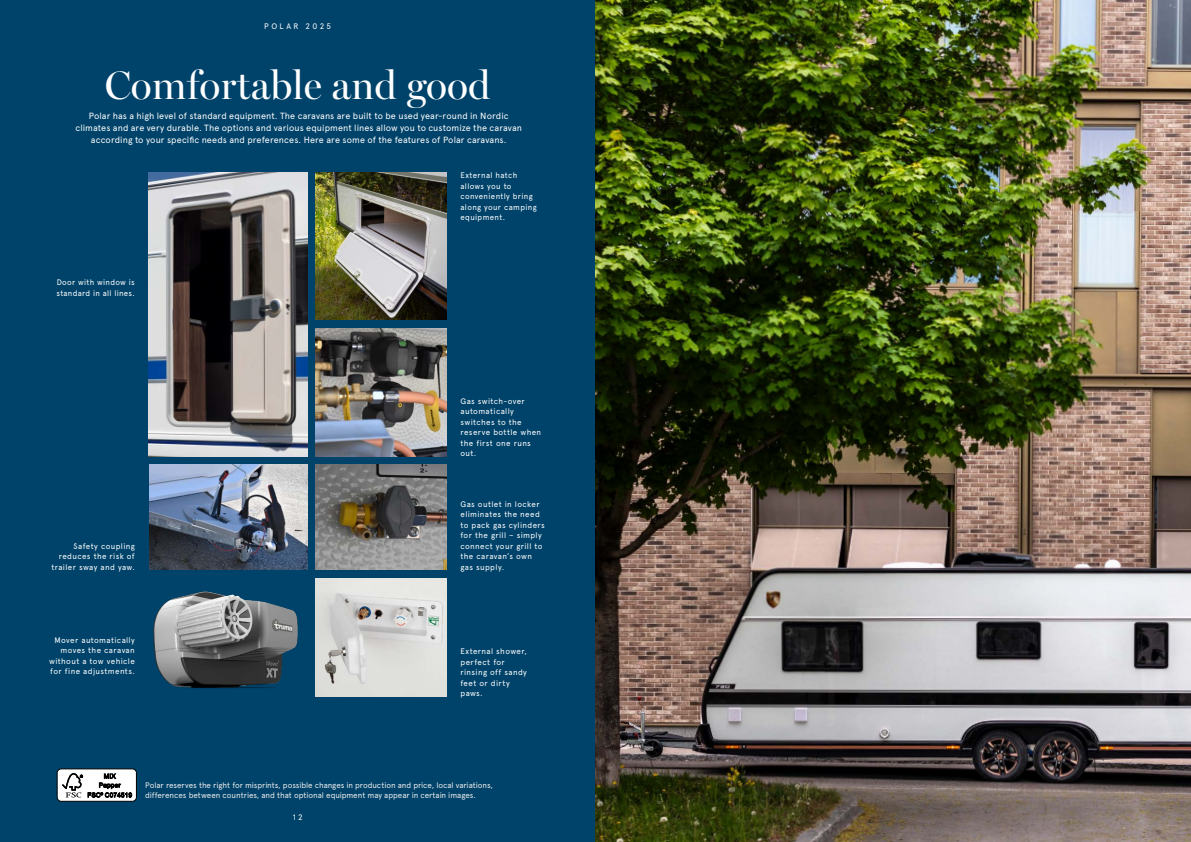
<style>
.page{position:relative;width:1191px;height:842px;background:#fff}
.page>*{position:absolute;margin:0;border:0;box-sizing:border-box;transform-origin:0 0}
.t1{font:40px "Miller Banner";color:#fff}
.Rubrik_stor_start_63_63{font:9px/12px "Apercu Pro";letter-spacing:.01em;color:#fff;text-align:center}
.Bildtext_Kepler_bröd__8_5_10_5{font:8px/10.5px "Apercu Pro";letter-spacing:.045em;color:#fff}
.tabell{font:8px "Apercu Pro";letter-spacing:-.01em;color:#ececec}
.Bildtext_Kepler_bröd__8_5_10_5-2{font:8px "Apercu Pro";letter-spacing:.29em;color:#fff}
</style>
<div class="page">
<div style="left:0;top:0;width:595px;height:842px;background:#00436a"></div>
<img style="left:153px;top:591px;width:145px;height:98px">
<img style="left:316px;top:578px;width:130px;height:118px">
<div style="left:57px;top:769px;width:79px;height:32px;background:#fff;border-radius:4px"></div>
<div style="left:57px;top:768px;width:80px;height:34px;border:1px solid #000;border-radius:4px"></div>
<svg style="left:62px;top:773px;width:70px;height:24px"></svg>
<img style="left:316px;top:328px;width:130px;height:128px">
<img style="left:316px;top:465px;width:130px;height:105px">
<img style="left:315px;top:173px;width:131px;height:147px">
<img style="left:149px;top:465px;width:158px;height:105px">
<img style="left:148px;top:173px;width:159px;height:283px">
<img style="left:595px;top:0;width:596px;height:842px">
<p class="Bildtext_Kepler_bröd__8_5_10_5-2" style="left:264px;top:20px;width:68px">POLAR 2025</p>
<p class="t1" style="left:105px;top:62px;width:387px">Comfortable and good</p>
<p class="Rubrik_stor_start_63_63" style="left:75px;top:109px;width:448px">Polar has a high level of standard equipment. The caravans are built to be used year-round in Nordic climates and are very durable. The options and various equipment lines allow you to customize the caravan according to your specific needs and preferences. Here are some of the features of Polar caravans.</p>
<p class="Bildtext_Kepler_bröd__8_5_10_5" style="left:56px;top:277px;width:80px">Door with window is standard in all lines.</p>
<p class="Bildtext_Kepler_bröd__8_5_10_5" style="left:51px;top:540px;width:85px;text-align:right">Safety coupling reduces the risk of trailer sway and yaw.</p>
<p class="Bildtext_Kepler_bröd__8_5_10_5" style="left:460px;top:170px;width:78px">External hatch allows you to conveniently bring along your camping equipment.</p>
<p class="Bildtext_Kepler_bröd__8_5_10_5" style="left:460px;top:395px;width:82px">Gas switch-over automatically switches to the reserve bottle when the first one runs out.</p>
<p class="Bildtext_Kepler_bröd__8_5_10_5" style="left:460px;top:498px;width:86px">Gas outlet in locker eliminates the need to pack gas cylinders for the grill – simply connect your grill to the caravan’s own gas supply.</p>
<p class="Bildtext_Kepler_bröd__8_5_10_5" style="left:49px;top:634px;width:87px;text-align:right">Mover automatically moves the caravan without a tow vehicle for fine adjustments.</p>
<p class="Bildtext_Kepler_bröd__8_5_10_5" style="left:460px;top:645px;width:68px">External shower, perfect for rinsing off sandy feet or dirty paws.</p>
<p class="tabell" style="left:145px;top:779px;width:349px">Polar reserves the right for misprints, possible changes in production and price, local variations,</p>
<p class="tabell" style="left:145px;top:789px;width:332px">differences between countries, and that optional equipment may appear in certain images.</p>
<p class="Bildtext_Kepler_bröd__8_5_10_5" style="left:293px;top:811px;width:11px">1 2</p>
</div>
